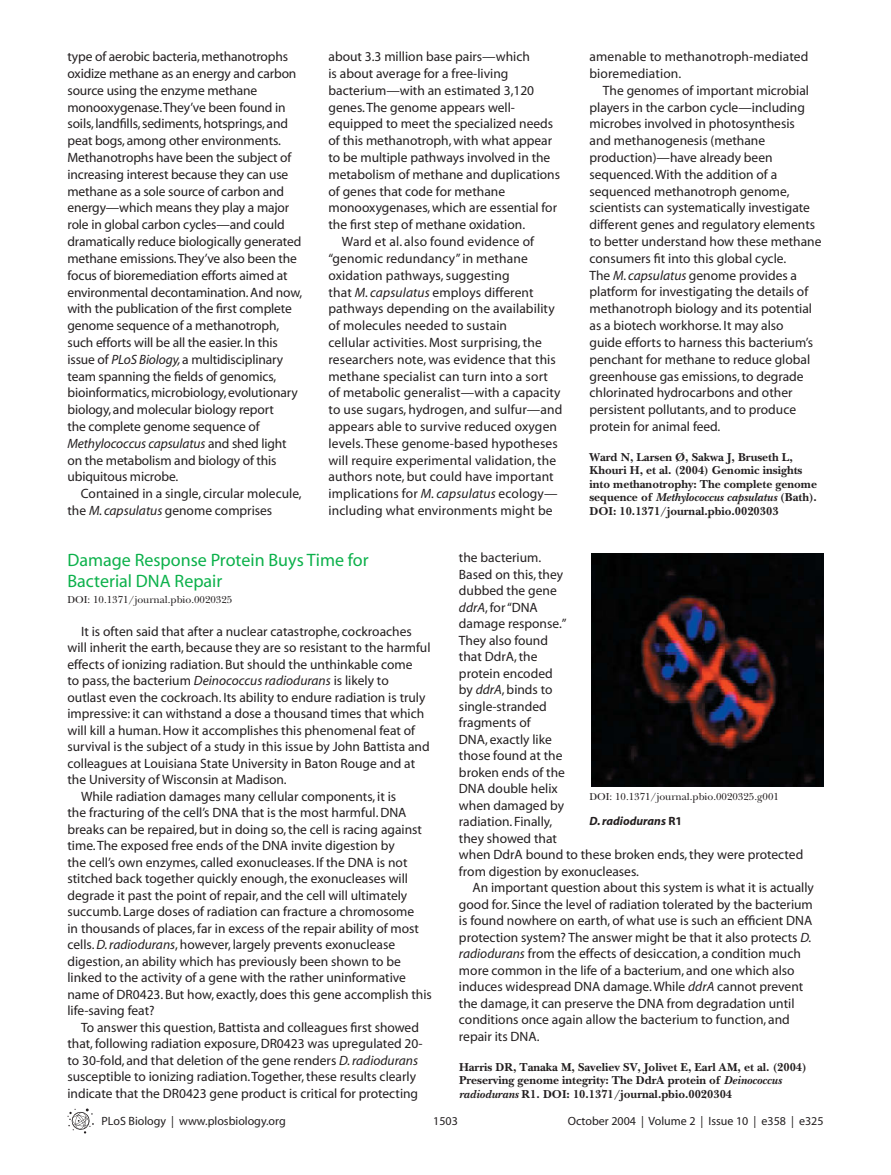
<style>
.page{position:relative;width:891px;height:1175px;background:#fff}
.page>*{position:absolute;margin:0;border:0;box-sizing:border-box;transform-origin:0 0}
.t1{font:18px/21px "Myriad";color:#0cb14b}
.t2{font:13.5px/16.8px "Myriad";color:#231f20}
.t3{font:700 12px/13.5px "PLB Iserif";color:#231f20}
.t4{font:12px "Myriad";color:#231f20}
.t5{font:italic 700 12px "Myriad";color:#231f20}
.t6{font:500 10.5px "PLB Iserif";color:#231f20}
.s1{font-style:italic}
.s2{font-style:normal}
</style>
<div class="page">
<svg style="left:68px;top:1108px;width:26px;height:25px"></svg>
<img style="left:591px;top:554px;width:233px;height:232px">
<p class="t2" style="left:67px;top:49px;width:236px">type of aerobic bacteria, methanotrophs oxidize methane as an energy and carbon source using the enzyme methane monooxygenase. They’ve been found in soils, landfills, sediments, hotsprings, and peat bogs, among other environments.<br>Methanotrophs have been the subject of increasing interest because they can use methane as a sole source of carbon and energy—which means they play a major role in global carbon cycles—and could dramatically reduce biologically generated methane emissions. They’ve also been the focus of bioremediation efforts aimed at environmental decontamination. And now, with the publication of the first complete genome sequence of a methanotroph, such efforts will be all the easier. In this issue of <span class="s1">PLoS Biology,</span> a multidisciplinary team spanning the fields of genomics, bioinformatics, microbiology, evolutionary biology, and molecular biology report<br>the complete genome sequence of <span class="s1">Methylococcus capsulatus</span> and shed light on the metabolism and biology of this ubiquitous microbe.</p>
<p class="t2" style="left:67px;top:486px;width:236px;text-indent:14px">Contained in a single, circular molecule, the <span class="s1">M. capsulatus</span> genome comprises</p>
<p class="t2" style="left:328px;top:49px;width:203px">about 3.3 million base pairs—which</p>
<p class="t2" style="left:328px;top:66px;width:181px">is about average for a free-living</p>
<p class="t2" style="left:328px;top:83px;width:207px">bacterium—with an estimated 3,120</p>
<p class="t2" style="left:328px;top:100px;width:188px">genes. The genome appears well-</p>
<p class="t2" style="left:328px;top:117px;width:226px">equipped to meet the specialized needs</p>
<p class="t2" style="left:328px;top:133px;width:225px">of this methanotroph, with what appear</p>
<p class="t2" style="left:328px;top:150px;width:223px">to be multiple pathways involved in the</p>
<p class="t2" style="left:328px;top:167px;width:233px">metabolism of methane and duplications</p>
<p class="t2" style="left:328px;top:184px;width:178px">of genes that code for methane</p>
<p class="t2" style="left:328px;top:201px;width:230px">monooxygenases, which are essential for</p>
<p class="t2" style="left:328px;top:217px;width:198px">the first step of methane oxidation.</p>
<p class="t2" style="left:342px;top:234px;width:194px">Ward et al. also found evidence of</p>
<p class="t2" style="left:328px;top:251px;width:201px">“genomic redundancy” in methane</p>
<p class="t2" style="left:328px;top:268px;width:183px">oxidation pathways, suggesting</p>
<p class="t2" style="left:328px;top:285px;width:207px">that <span class="s1">M. capsulatus</span> employs different</p>
<p class="t2" style="left:328px;top:301px;width:228px">pathways depending on the availability</p>
<p class="t2" style="left:328px;top:318px;width:180px">of molecules needed to sustain</p>
<p class="t2" style="left:328px;top:335px;width:215px">cellular activities. Most surprising, the</p>
<p class="t2" style="left:328px;top:352px;width:229px">researchers note, was evidence that this</p>
<p class="t2" style="left:328px;top:369px;width:221px">methane specialist can turn into a sort</p>
<p class="t2" style="left:328px;top:385px;width:233px">of metabolic generalist—with a capacity</p>
<p class="t2" style="left:328px;top:402px;width:235px">to use sugars, hydrogen, and sulfur—and</p>
<p class="t2" style="left:328px;top:419px;width:230px">appears able to survive reduced oxygen</p>
<p class="t2" style="left:328px;top:436px;width:231px">levels. These genome-based hypotheses</p>
<p class="t2" style="left:328px;top:453px;width:229px">will require experimental validation, the</p>
<p class="t2" style="left:328px;top:469px;width:227px">authors note, but could have important</p>
<p class="t2" style="left:328px;top:486px;width:231px">implications for <span class="s1">M. capsulatus</span> ecology—</p>
<p class="t2" style="left:328px;top:503px;width:226px">including what environments might be</p>
<p class="t2" style="left:589px;top:49px;width:220px">amenable to methanotroph-mediated bioremediation.</p>
<p class="t2" style="left:589px;top:83px;width:234px;text-indent:14px">The genomes of important microbial players in the carbon cycle—including microbes involved in photosynthesis<br>and methanogenesis (methane production)—have already been sequenced. With the addition of a sequenced methanotroph genome, scientists can systematically investigate different genes and regulatory elements to better understand how these methane consumers fit into this global cycle.<br>The <span class="s1">M. capsulatus</span> genome provides a platform for investigating the details of methanotroph biology and its potential as a biotech workhorse. It may also<br>guide efforts to harness this bacterium’s penchant for methane to reduce global greenhouse gas emissions, to degrade chlorinated hydrocarbons and other persistent pollutants, and to produce protein for animal feed.</p>
<p class="t3" style="left:589px;top:452px;width:229px">Ward N, Larsen Ø, Sakwa J, Bruseth L, Khouri H, et al. (2004) Genomic insights into methanotrophy: The complete genome sequence of <span class="s1">Methylococcus capsulatus</span> (Bath).<br>DOI: 10.1371/journal.pbio.0020303</p>
<h1 class="t1" style="left:68px;top:550px;width:303px">Damage Response Protein Buys Time for<br>Bacterial DNA Repair</h1>
<p class="t6" style="left:68px;top:595px;width:166px">DOI: 10.1371/journal.pbio.0020325</p>
<p class="t2" style="left:81px;top:624px;width:332px">It is often said that after a nuclear catastrophe, cockroaches</p>
<p class="t2" style="left:68px;top:640px;width:365px">will inherit the earth, because they are so resistant to the harmful</p>
<p class="t2" style="left:68px;top:657px;width:347px">effects of ionizing radiation. But should the unthinkable come</p>
<p class="t2" style="left:68px;top:673px;width:323px">to pass, the bacterium <span class="s1">Deinococcus radiodurans</span> is likely to</p>
<p class="t2" style="left:68px;top:690px;width:360px">outlast even the cockroach. Its ability to endure radiation is truly</p>
<p class="t2" style="left:68px;top:706px;width:358px">impressive: it can withstand a dose a thousand times that which</p>
<p class="t2" style="left:68px;top:723px;width:349px">will kill a human. How it accomplishes this phenomenal feat of</p>
<p class="t2" style="left:68px;top:739px;width:364px">survival is the subject of a study in this issue by John Battista and</p>
<p class="t2" style="left:68px;top:756px;width:349px">colleagues at Louisiana State University in Baton Rouge and at</p>
<p class="t2" style="left:68px;top:772px;width:221px">the University of Wisconsin at Madison.</p>
<p class="t2" style="left:81px;top:789px;width:317px">While radiation damages many cellular components, it is</p>
<p class="t2" style="left:68px;top:805px;width:341px">the fracturing of the cell’s DNA that is the most harmful. DNA</p>
<p class="t2" style="left:68px;top:822px;width:356px">breaks can be repaired, but in doing so, the cell is racing against</p>
<p class="t2" style="left:68px;top:838px;width:329px">time. The exposed free ends of the DNA invite digestion by</p>
<p class="t2" style="left:68px;top:855px;width:341px">the cell’s own enzymes, called exonucleases. If the DNA is not</p>
<p class="t2" style="left:68px;top:871px;width:342px">stitched back together quickly enough, the exonucleases will</p>
<p class="t2" style="left:68px;top:888px;width:341px">degrade it past the point of repair, and the cell will ultimately</p>
<p class="t2" style="left:68px;top:904px;width:348px">succumb. Large doses of radiation can fracture a chromosome</p>
<p class="t2" style="left:68px;top:921px;width:353px">in thousands of places, far in excess of the repair ability of most</p>
<p class="t2" style="left:68px;top:937px;width:329px">cells. <span class="s1">D. radiodurans</span>, however, largely prevents exonuclease</p>
<p class="t2" style="left:68px;top:954px;width:335px">digestion, an ability which has previously been shown to be</p>
<p class="t2" style="left:68px;top:970px;width:340px">linked to the activity of a gene with the rather uninformative</p>
<p class="t2" style="left:68px;top:987px;width:366px">name of DR0423. But how, exactly, does this gene accomplish this</p>
<p class="t2" style="left:68px;top:1003px;width:89px">life-saving feat?</p>
<p class="t2" style="left:81px;top:1020px;width:340px">To answer this question, Battista and colleagues first showed</p>
<p class="t2" style="left:68px;top:1036px;width:357px">that, following radiation exposure, DR0423 was upregulated 20-</p>
<p class="t2" style="left:68px;top:1053px;width:352px">to 30-fold, and that deletion of the gene renders <span class="s1">D. radiodurans</span></p>
<p class="t2" style="left:67px;top:1069px;width:350px">susceptible to ionizing radiation. Together, these results clearly</p>
<p class="t2" style="left:67px;top:1086px;width:352px">indicate that the DR0423 gene product is critical for protecting</p>
<p class="t2" style="left:459px;top:550px;width:346px">the bacterium.<br>Based on this, they<br>dubbed the gene<br><span class="s1">ddrA</span>, for “DNA<br>damage response.”<br>They also found<br>that DdrA, the<br>protein encoded<br>by <span class="s1">ddrA</span>, binds to<br>single-stranded<br>fragments of<br>DNA, exactly like<br>those found at the<br>broken ends of the<br>DNA double helix<br>when damaged by<br>radiation. Finally,<br>they showed that<br>when DdrA bound to these broken ends, they were protected from digestion by exonucleases.</p>
<p class="t2" style="left:459px;top:880px;width:356px;text-indent:14px">An important question about this system is what it is actually good for. Since the level of radiation tolerated by the bacterium is found nowhere on earth, of what use is such an efficient DNA protection system? The answer might be that it also protects <span class="s1">D. radiodurans</span> from the effects of desiccation, a condition much more common in the life of a bacterium, and one which also induces widespread DNA damage. While <span class="s1">ddrA</span> cannot prevent the damage, it can preserve the DNA from degradation until conditions once again allow the bacterium to function, and repair its DNA.</p>
<p class="t3" style="left:459px;top:1061px;width:349px">Harris DR, Tanaka M, Saveliev SV, Jolivet E, Earl AM, et al. (2004)<br>Preserving genome integrity: The DdrA protein of <span class="s1">Deinococcus radiodurans</span> R1. DOI: 10.1371/journal.pbio.0020304</p>
<p class="t6" style="left:590px;top:791px;width:191px">DOI: 10.1371/journal.pbio.0020325.g001</p>
<p class="t5" style="left:590px;top:816px;width:94px">D. radiodurans <span class="s2">R1</span></p>
<p class="t4" style="left:102px;top:1116px;width:186px">PLoS Biology | www.plosbiology.org</p>
<p class="t4" style="left:433px;top:1116px;width:26px">1503</p>
<p class="t4" style="left:568px;top:1116px;width:257px">October 2004 | Volume 2 | Issue 10 | e358 | e325</p>
</div>
